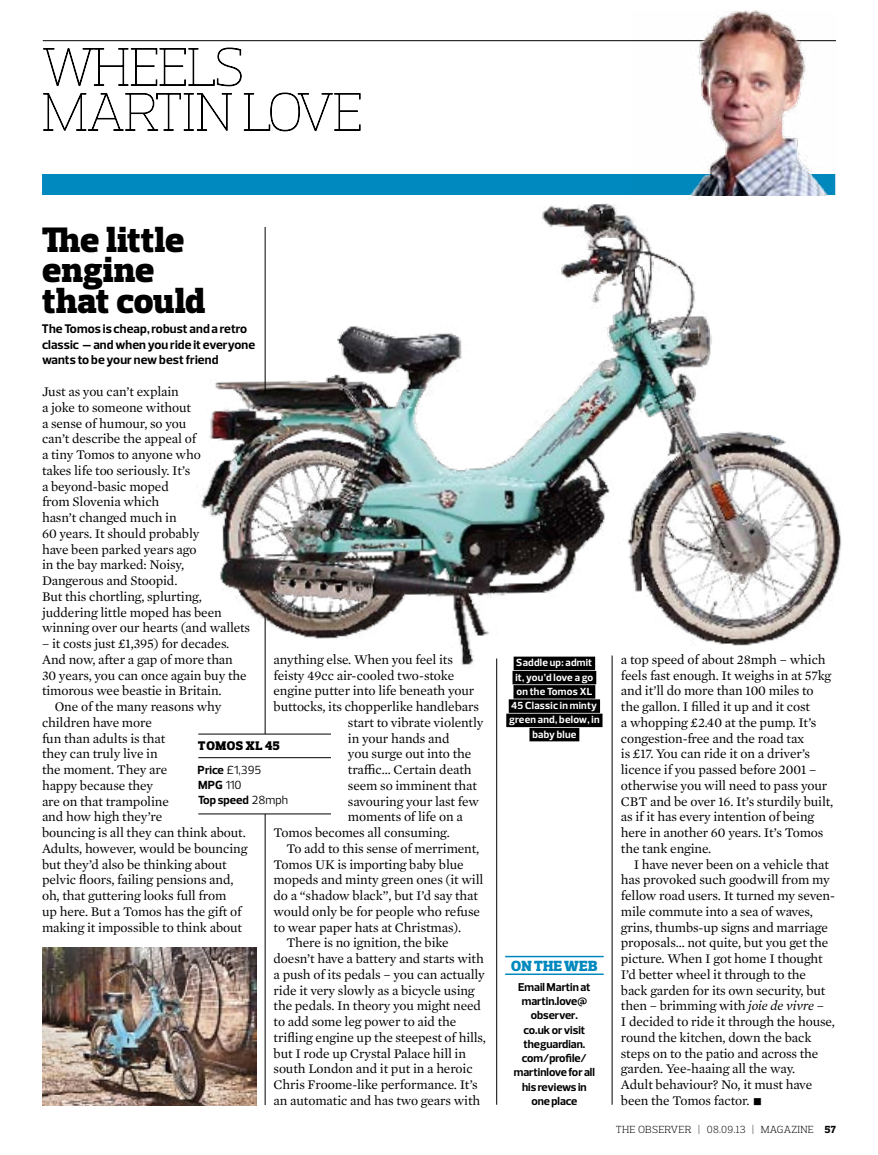
<style>
.page{position:relative;width:878px;height:1155px;background:#fff}
.page>*{position:absolute;margin:0;border:0;box-sizing:border-box;transform-origin:0 0}
.t1{font:900 36px/30.8px "PS5 Prelo Slab";color:#000}
.t2{font:900 15px "PS5 Prelo Slab";letter-spacing:.015em;color:#0089be}
.t3{font:13.5px/15.8px "Mercury Text";letter-spacing:-.01em;color:#000}
.t4{font:700 12.75px/15.8px "P2 Prelo";letter-spacing:.01em;color:#000}
.t5{font:900 12.75px "PS5 Prelo Slab";letter-spacing:.035em;color:#000}
.t6{font:700 12px/15px "P2 Prelo";color:#000}
.t7{font:700 11.7px/14.2px "P2 Prelo";color:#000;text-align:center}
.t8{font:700 10.5px/14.2px "P2 Prelo";letter-spacing:.025em;color:#fff;text-align:center}
.t9{font:300 10.5px "PS1 Prelo Slab";letter-spacing:.025em;color:#000}
.s1{font-weight:400}
.s2{font-style:italic}
.s3{font-family:"PS4 Prelo Slab";font-weight:800}
</style>
<div class="page">
<hr style="left:265px;top:814px;width:1px;height:291px;background:#000">
<hr style="left:265px;top:616px;width:1px;height:118px;background:#000">
<hr style="left:505px;top:956px;width:98px;height:1px;background:#0089be">
<hr style="left:505px;top:974px;width:98px;height:1px;background:#0089be">
<svg style="left:43px;top:48px;width:317px;height:84px"></svg>
<hr style="left:43px;top:40px;width:793px;height:1px;background:#000">
<div style="left:42px;top:174px;width:793px;height:21px;background:#0089be"></div>
<img style="left:631px;top:11px;width:205px;height:128px">
<div style="left:512px;top:671px;width:84px;height:13px;background:#000"></div>
<div style="left:513px;top:685px;width:82px;height:14px;background:#000"></div>
<div style="left:508px;top:699px;width:92px;height:14px;background:#000"></div>
<div style="left:506px;top:714px;width:96px;height:13px;background:#000"></div>
<div style="left:529px;top:728px;width:50px;height:13px;background:#000"></div>
<img style="left:42px;top:947px;width:214px;height:158px">
<hr style="left:496px;top:658px;width:1px;height:447px;background:#000">
<hr style="left:612px;top:656px;width:1px;height:449px;background:#000">
<img style="left:201px;top:139px;width:640px;height:531px">
<hr style="left:265px;top:227px;width:1px;height:168px;background:#000">
<div style="left:621px;top:652px;width:214px;height:455px;background:#fff"></div>
<hr style="left:198px;top:734px;width:133px;height:1px;background:#000">
<hr style="left:198px;top:757px;width:133px;height:1px;background:#000">
<hr style="left:198px;top:814px;width:133px;height:1px;background:#000">
<h1 class="t1" style="left:42px;top:224px;width:165px">The little engine that could</h1>
<p class="t4" style="left:42px;top:321px;width:214px">The Tomos is cheap, robust and a retro classic – and when you ride it everyone wants to be your new best friend</p>
<p class="t3" style="left:42px;top:384px;width:210px">Just as you can’t explain<br>a joke to someone without<br>a sense of humour, so you<br>can’t describe the appeal of<br>a tiny Tomos to anyone who<br>takes life too seriously. It’s<br>a beyond-basic moped<br>from Slovenia which<br>hasn’t changed much in<br>60 years. It should probably<br>have been parked years ago<br>in the bay marked: Noisy,<br>Dangerous and Stoopid.<br>But this chortling, splurting, juddering little moped has been winning over our hearts (and wallets</p>
<p class="t3" style="left:42px;top:636px;width:189px">– it costs just £1,395) for decades.</p>
<p class="t3" style="left:42px;top:652px;width:192px">And now, after a gap of more than</p>
<p class="t3" style="left:42px;top:667px;width:206px">30 years, you can once again buy the</p>
<p class="t3" style="left:42px;top:683px;width:181px">timorous wee beastie in Britain.</p>
<p class="t3" style="left:55px;top:699px;width:168px">One of the many reasons why</p>
<p class="t3" style="left:42px;top:715px;width:111px">children have more</p>
<p class="t3" style="left:42px;top:730px;width:125px">fun than adults is that</p>
<p class="t3" style="left:42px;top:746px;width:117px">they can truly live in</p>
<p class="t3" style="left:42px;top:762px;width:127px">the moment. They are</p>
<p class="t3" style="left:42px;top:778px;width:113px">happy because they</p>
<p class="t3" style="left:42px;top:793px;width:128px">are on that trampoline</p>
<p class="t3" style="left:42px;top:809px;width:122px">and how high they’re</p>
<p class="t3" style="left:42px;top:825px;width:205px">bouncing is all they can think about.</p>
<p class="t3" style="left:42px;top:841px;width:207px">Adults, however, would be bouncing</p>
<p class="t3" style="left:42px;top:856px;width:186px">but they’d also be thinking about</p>
<p class="t3" style="left:42px;top:872px;width:193px">pelvic floors, failing pensions and,</p>
<p class="t3" style="left:42px;top:888px;width:186px">oh, that guttering looks full from</p>
<p class="t3" style="left:42px;top:904px;width:201px">up here. But a Tomos has the gift of</p>
<p class="t3" style="left:42px;top:919px;width:202px">making it impossible to think about</p>
<p class="t3" style="left:273px;top:651px;width:181px">anything else. When you feel its</p>
<p class="t3" style="left:273px;top:667px;width:182px">feisty 49cc air-cooled two-stoke</p>
<p class="t3" style="left:273px;top:683px;width:202px">engine putter into life beneath your</p>
<p class="t3" style="left:273px;top:699px;width:207px">buttocks, its chopperlike handlebars</p>
<p class="t3" style="left:348px;top:714px;width:137px">start to vibrate violently</p>
<p class="t3" style="left:348px;top:730px;width:103px">in your hands and</p>
<p class="t3" style="left:348px;top:746px;width:125px">you surge out into the</p>
<p class="t3" style="left:348px;top:762px;width:125px">traffic… Certain death</p>
<p class="t3" style="left:348px;top:777px;width:131px">seem so imminent that</p>
<p class="t3" style="left:348px;top:793px;width:133px">savouring your last few</p>
<p class="t3" style="left:348px;top:809px;width:116px">moments of life on a</p>
<p class="t3" style="left:273px;top:825px;width:178px">Tomos becomes all consuming.</p>
<p class="t3" style="left:286px;top:841px;width:194px">To add to this sense of merriment,</p>
<p class="t3" style="left:273px;top:856px;width:192px">Tomos UK is importing baby blue</p>
<p class="t3" style="left:273px;top:872px;width:211px">mopeds and minty green ones (it will</p>
<p class="t3" style="left:273px;top:888px;width:206px">do a “shadow black”, but I’d say that</p>
<p class="t3" style="left:273px;top:904px;width:208px">would only be for people who refuse</p>
<p class="t3" style="left:273px;top:919px;width:189px">to wear paper hats at Christmas).</p>
<p class="t3" style="left:286px;top:935px;width:164px">There is no ignition, the bike</p>
<p class="t3" style="left:273px;top:951px;width:212px">doesn’t have a battery and starts with</p>
<p class="t3" style="left:273px;top:967px;width:213px">a push of its pedals – you can actually</p>
<p class="t3" style="left:273px;top:982px;width:202px">ride it very slowly as a bicycle using</p>
<p class="t3" style="left:273px;top:998px;width:209px">the pedals. In theory you might need</p>
<p class="t3" style="left:273px;top:1014px;width:184px">to add some leg power to aid the</p>
<p class="t3" style="left:273px;top:1030px;width:214px">trifling engine up the steepest of hills,</p>
<p class="t3" style="left:273px;top:1045px;width:194px">but I rode up Crystal Palace hill in</p>
<p class="t3" style="left:273px;top:1061px;width:201px">south London and it put in a heroic</p>
<p class="t3" style="left:273px;top:1077px;width:206px">Chris Froome-like performance. It’s</p>
<p class="t3" style="left:273px;top:1093px;width:208px">an automatic and has two gears with</p>
<p class="t5" style="left:198px;top:738px;width:83px">TOMOS XL 45</p>
<p class="t6" style="left:198px;top:763px;width:91px">Price <span class="s1">£1,395<br></span>MPG <span class="s1">110<br></span>Top speed <span class="s1">28mph</span></p>
<p class="t8" style="left:509px;top:656px;width:92px">Saddle up: admit<br>it, you’d love a go on the Tomos XL<br>45 Classic in minty green and, below, in baby blue</p>
<p class="t3" style="left:621px;top:651px;width:214px">a top speed of about 28mph – which feels fast enough. It weighs in at 57kg and it’ll do more than 100 miles to the gallon. I filled it up and it cost<br>a whopping £2.40 at the pump. It’s congestion-free and the road tax<br>is £17. You can ride it on a driver’s licence if you passed before 2001 – otherwise you will need to pass your CBT and be over 16. It’s sturdily built, as if it has every intention of being here in another 60 years. It’s Tomos the tank engine.</p>
<p class="t3" style="left:621px;top:856px;width:215px;text-indent:13px">I have never been on a vehicle that has provoked such goodwill from my fellow road users. It turned my seven&shy;mile commute into a sea of waves, grins, thumbs-up signs and marriage proposals… not quite, but you get the picture. When I got home I thought I’d better wheel it through to the back garden for its own security, but then – brimming with <span class="s2">joie de vivre</span> –<br>I decided to ride it through the house, round the kitchen, down the back steps on to the patio and across the garden. Yee-haaing all the way.<br>Adult behaviour? No, it must have been the Tomos factor. ■</p>
<p class="t2" style="left:511px;top:956px;width:88px">On the web</p>
<p class="t7" style="left:514px;top:980px;width:83px">Email Martin at martin.love@ observer.<br>co.uk or visit theguardian. com/profile/ martinlove for all his reviews in one place</p>
<p class="t9" style="left:616px;top:1123px;width:221px">THE OBSERVER | 08.09.13 | MAGAZINE <span class="s3">57</span></p>
</div>
